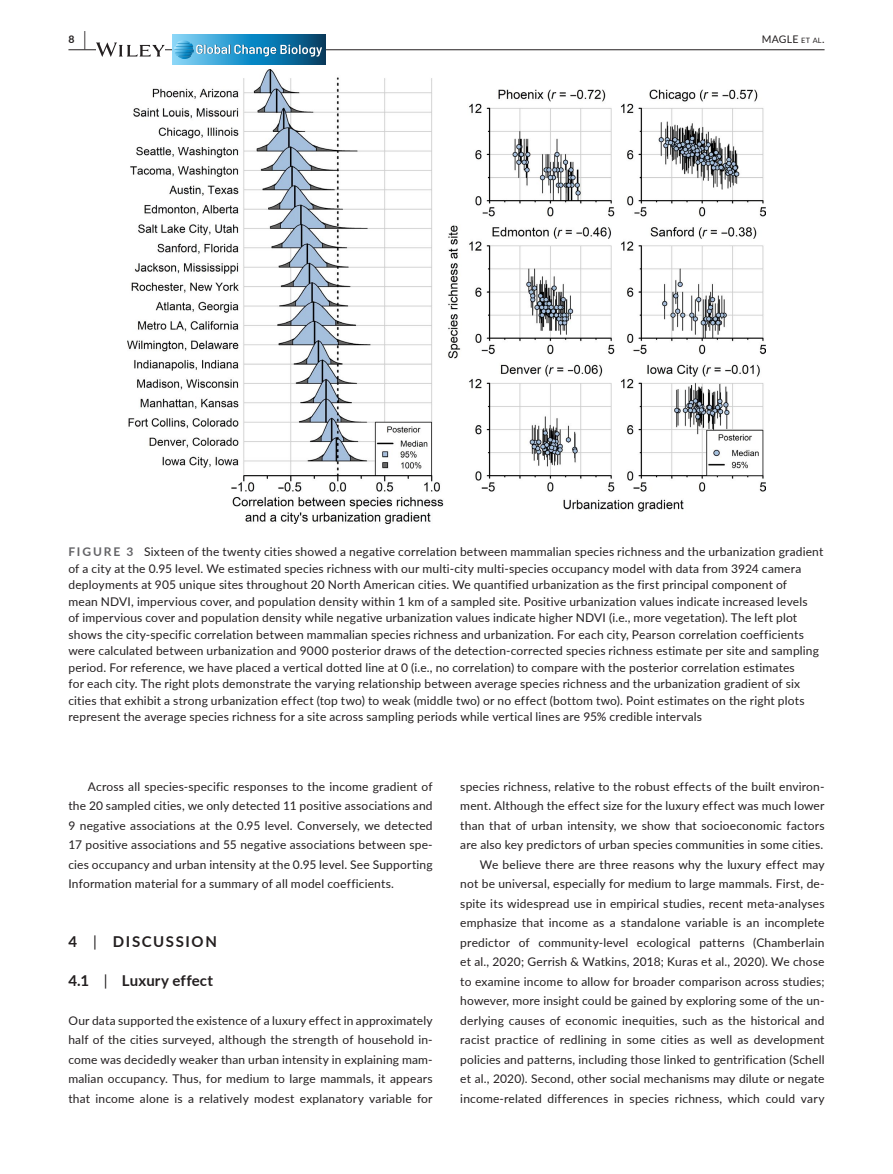
<style>
.page{position:relative;width:893px;height:1174px;background:#fff}
.page>*{position:absolute;margin:0;border:0;box-sizing:border-box;transform-origin:0 0}
.t1{font:700 15px "Lato";letter-spacing:.01em;color:#231f20}
.t2{font:700 15px "Lato";letter-spacing:.11em;color:#231f20}
.t3{font:12px/19.5px "Lato";letter-spacing:.015em;color:#231f20;text-align:justify}
.t4{font:10.5px "Lato";letter-spacing:.02em;color:#231f20}
.t5{font:700 10.5px "Lato";color:#231f20}
.s1{font-size:19.5px}
.s2{font-size:7.35px}
.s3{font-weight:700;color:#636366}
.s4{font-weight:400}
</style>
<div class="page">
<hr style="left:68px;top:49px;width:756px;height:1px;background:#231f20">
<svg style="left:96px;top:42px;width:69px;height:15px"></svg>
<svg style="left:172px;top:64px;width:153px;height:1px"></svg>
<svg style="left:172px;top:35px;width:153px;height:29px;background:#2b8dbc"></svg>
<svg style="left:174px;top:40px;width:149px;height:19px;background:#4799c1"></svg>
<img style="left:128px;top:69px;width:637px;height:455px">
<p class="t5" style="left:68px;top:31px;width:19px">8 <span class="s1">|</span></p>
<p class="t4" style="left:762px;top:31px;width:64px">MAGLE <span class="s2">et al</span>.</p>
<p class="t3" style="left:68px;top:543px;width:756px;line-height:16.5px;text-align:left"><span class="s3">FIGURE 3</span> Sixteen of the twenty cities showed a negative correlation between mammalian species richness and the urbanization gradient of a city at the 0.95 level. We estimated species richness with our multi-city multi-species occupancy model with data from 3924 camera deployments at 905 unique sites throughout 20 North American cities. We quantified urbanization as the first principal component of<br>mean NDVI, impervious cover, and population density within 1 km of a sampled site. Positive urbanization values indicate increased levels<br>of impervious cover and population density while negative urbanization values indicate higher NDVI (i.e., more vegetation). The left plot shows the city-specific correlation between mammalian species richness and urbanization. For each city, Pearson correlation coefficients were calculated between urbanization and 9000 posterior draws of the detection-corrected species richness estimate per site and sampling period. For reference, we have placed a vertical dotted line at 0 (i.e., no correlation) to compare with the posterior correlation estimates<br>for each city. The right plots demonstrate the varying relationship between average species richness and the urbanization gradient of six cities that exhibit a strong urbanization effect (top two) to weak (middle two) or no effect (bottom two). Point estimates on the right plots represent the average species richness for a site across sampling periods while vertical lines are 95% credible intervals</p>
<p class="t3" style="left:68px;top:776px;width:366px;text-indent:20px">Across all species-specific responses to the income gradient of the 20 sampled cities, we only detected 11 positive associations and 9 negative associations at the 0.95 level. Conversely, we detected 17 positive associations and 55 negative associations between spe&shy;cies occupancy and urban intensity at the 0.95 level. See Supporting Information material for a summary of all model coefficients.</p>
<p class="t2" style="left:68px;top:930px;width:150px">4 <span class="s4">|</span> DISCUSSION</p>
<p class="t1" style="left:68px;top:969px;width:146px">4.1 <span class="s4">|</span> Luxury effect</p>
<p class="t3" style="left:68px;top:1010px;width:366px">Our data supported the existence of a luxury effect in approximately half of the cities surveyed, although the strength of household in&shy;come was decidedly weaker than urban intensity in explaining mam&shy;malian occupancy. Thus, for medium to large mammals, it appears that income alone is a relatively modest explanatory variable for</p>
<p class="t3" style="left:460px;top:776px;width:366px;text-align:right">species richness, relative to the robust effects of the built environ&shy;ment. Although the effect size for the luxury effect was much lower than that of urban intensity, we show that socioeconomic factors are also key predictors of urban species communities in some cities.<br>We believe there are three reasons why the luxury effect may not be universal, especially for medium to large mammals. First, de&shy;spite its widespread use in empirical studies, recent meta-analyses emphasize that income as a standalone variable is an incomplete predictor of community-level ecological patterns (Chamberlain et al., 2020; Gerrish &amp; Watkins, 2018; Kuras et al., 2020). We chose to examine income to allow for broader comparison across studies; however, more insight could be gained by exploring some of the un&shy;derlying causes of economic inequities, such as the historical and racist practice of redlining in some cities as well as development policies and patterns, including those linked to gentrification (Schell et al., 2020). Second, other social mechanisms may dilute or negate income-related differences in species richness, which could vary</p>
</div>
